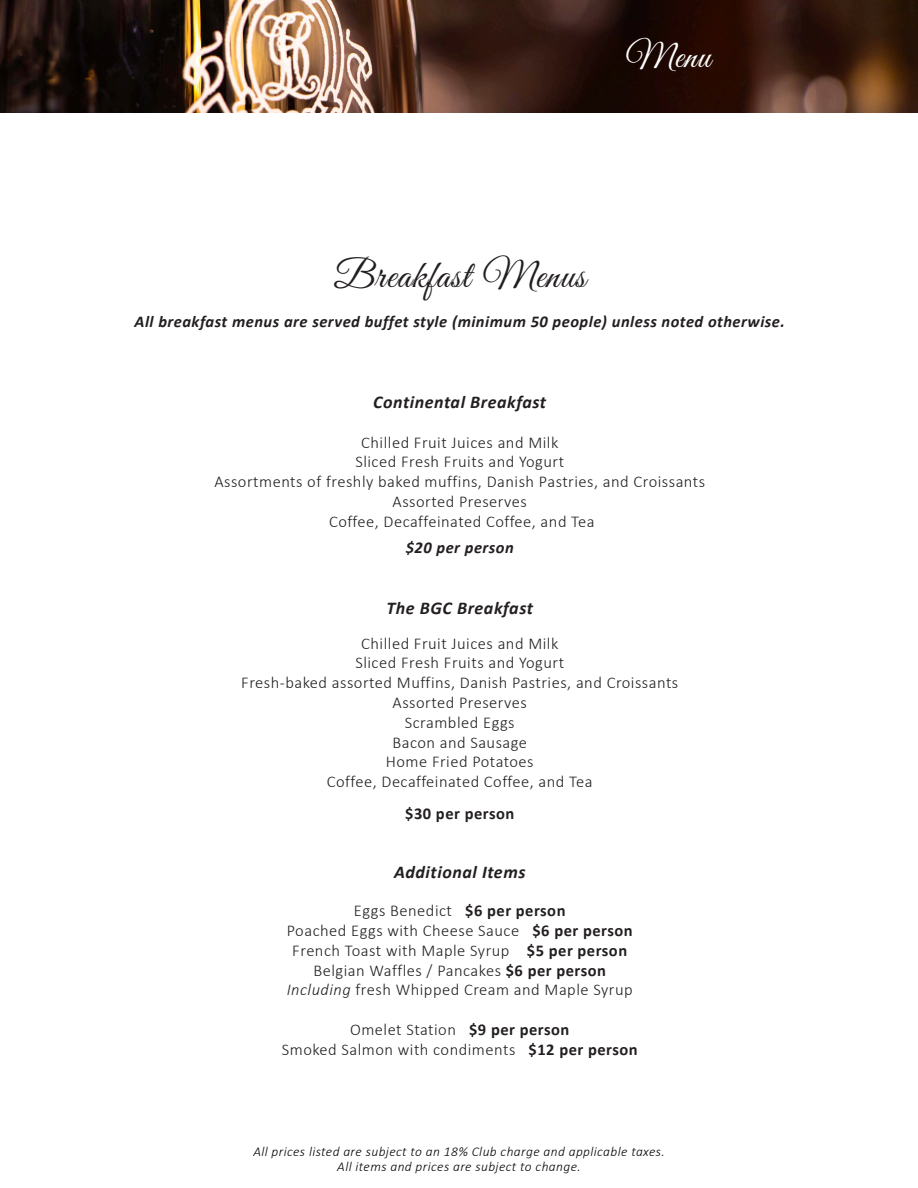
<style>
.page{position:relative;width:918px;height:1188px;background:#fff}
.page>*{position:absolute;margin:0;border:0;box-sizing:border-box;transform-origin:0 0}
.t1{font:39px "Great Vibes";letter-spacing:.03em;color:#231f20}
.t2{font:36px "Great Vibes";color:#fff}
.t3{font:italic 700 18px "Calibri";letter-spacing:.03em;color:#231f20}
.t4{font:300 16.5px "Calibri";letter-spacing:.03em;color:#231f20}
.t5{font:italic 700 16.5px "Calibri";letter-spacing:.03em;color:#231f20}
.t6{font:700 16.5px "Calibri";letter-spacing:.03em;color:#231f20}
.t7{font:italic 300 13.5px/15px "Calibri";letter-spacing:.03em;color:#040503;text-align:center}
.s1{font-weight:700}
.s2{font-style:italic}
</style>
<div class="page">
<img style="left:0;top:0;width:918px;height:113px">
<p class="t2" style="left:626px;top:36px;width:86px">Menu</p>
<p class="t1" style="left:334px;top:254px;width:254px">Breakfast Menus</p>
<p class="t5" style="left:135px;top:310px;width:652px">All breakfast menus are served buffet style (minimum 50 people) unless noted otherwise.</p>
<p class="t3" style="left:373px;top:389px;width:174px">Continental Breakfast</p>
<p class="t4" style="left:361px;top:432px;width:199px">Chilled Fruit Juices and Milk</p>
<p class="t4" style="left:355px;top:452px;width:210px">Sliced Fresh Fruits and Yogurt</p>
<p class="t4" style="left:214px;top:471px;width:492px">Assortments of freshly baked muffins, Danish Pastries, and Croissants</p>
<p class="t4" style="left:393px;top:491px;width:136px">Assorted Preserves</p>
<p class="t4" style="left:329px;top:511px;width:267px">Coffee, Decaffeinated Coffee, and Tea</p>
<p class="t5" style="left:406px;top:535px;width:110px">$20 per person</p>
<p class="t3" style="left:386px;top:595px;width:148px">The BGC Breakfast</p>
<p class="t4" style="left:361px;top:633px;width:199px">Chilled Fruit Juices and Milk</p>
<p class="t4" style="left:355px;top:653px;width:210px">Sliced Fresh Fruits and Yogurt</p>
<p class="t4" style="left:241px;top:672px;width:439px">Fresh-baked assorted Muffins, Danish Pastries, and Croissants</p>
<p class="t4" style="left:393px;top:692px;width:136px">Assorted Preserves</p>
<p class="t4" style="left:405px;top:712px;width:111px">Scrambled Eggs</p>
<p class="t4" style="left:392px;top:732px;width:136px">Bacon and Sausage</p>
<p class="t4" style="left:386px;top:752px;width:149px">Home Fried Potatoes</p>
<p class="t4" style="left:327px;top:771px;width:267px">Coffee, Decaffeinated Coffee, and Tea</p>
<p class="t6" style="left:405px;top:802px;width:111px">$30 per person</p>
<p class="t3" style="left:394px;top:860px;width:133px">Additional Items</p>
<p class="t4" style="left:354px;top:900px;width:213px">Eggs Benedict <span class="s1">$6 per person</span></p>
<p class="t4" style="left:287px;top:920px;width:347px">Poached Eggs with Cheese Sauce <span class="s1">$6 per person</span></p>
<p class="t4" style="left:292px;top:940px;width:336px">French Toast with Maple Syrup <span class="s1">$5 per person</span></p>
<p class="t4" style="left:313px;top:960px;width:294px">Belgian Waffles / Pancakes <span class="s1">$6 per person</span></p>
<p class="t4" style="left:287px;top:980px;width:347px"><span class="s2">Including</span> fresh Whipped Cream and Maple Syrup</p>
<p class="t4" style="left:350px;top:1019px;width:221px">Omelet Station <span class="s1">$9 per person</span></p>
<p class="t4" style="left:282px;top:1039px;width:357px">Smoked Salmon with condiments <span class="s1">$12 per person</span></p>
<p class="t7" style="left:253px;top:1144px;width:413px">All prices listed are subject to an 18% Club charge and applicable taxes.<br>All items and prices are subject to change.</p>
</div>
